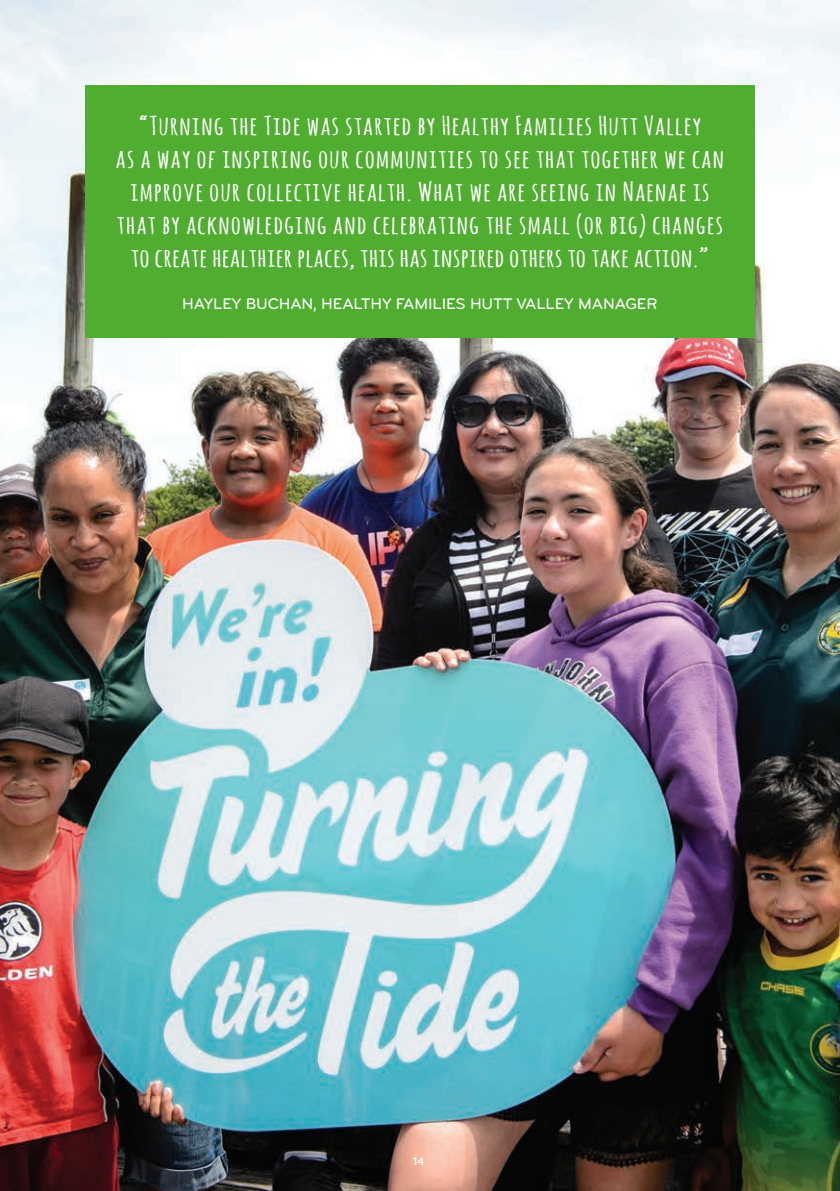
<style>
.page{position:relative;width:840px;height:1191px;background:#fff}
.page>*{position:absolute;margin:0;border:0;box-sizing:border-box;transform-origin:0 0}
.t1{font:700 25.6px/33px "Amatic SC";letter-spacing:.02em;color:#fff;text-align:center;scale:1.25 1}
.Quote_name{font:500 16px "Bryant Pro";letter-spacing:-.01em;color:#fff}
.t2{font:700 11.4px "Bryant Pro";color:#fff}
</style>
<div class="page">
<hr style="left:839px;top:1134px;width:1px;height:57px;background:#4fad2f">
<img style="left:0;top:0;width:839px;height:1191px">
<div style="left:85px;top:85px;width:669px;height:253px;background:#4fad2f"></div>
<p class="t1" style="left:115px;top:108px;width:488px">“Turning the Tide was started by Healthy Families Hutt Valley<br>as a way of inspiring our communities to see that together we can improve our collective health. What we are seeing in Naenae is that by acknowledging and celebrating the small (or big) changes to create healthier places, this has inspired others to take action.”</p>
<p class="Quote_name" style="left:182px;top:294px;width:476px">HAYLEY BUCHAN, HEALTHY FAMILIES HUTT VALLEY MANAGER</p>
<p class="t2" style="left:412px;top:1154px;width:13px">14</p>
</div>
